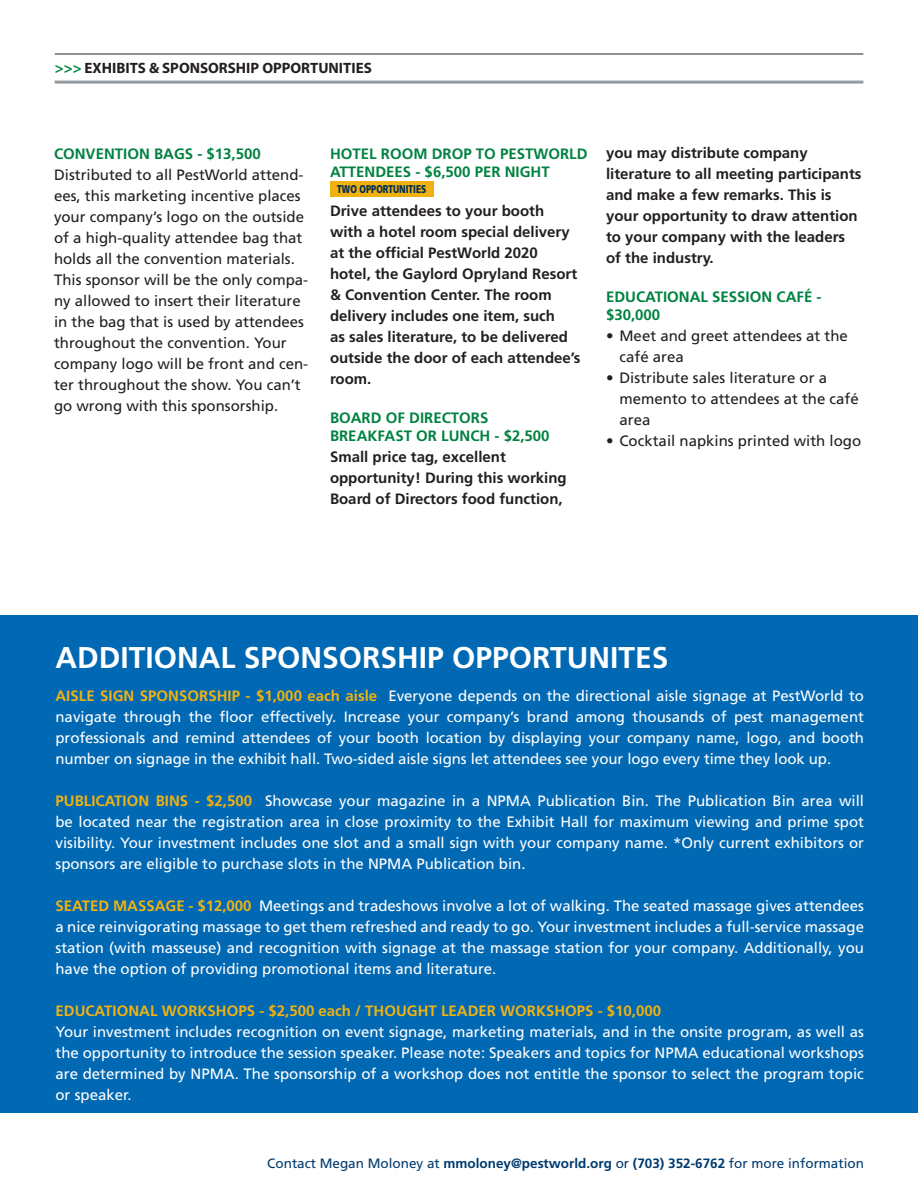
<style>
.page{position:relative;width:918px;height:1188px;background:#fff}
.page>*{position:absolute;margin:0;border:0;box-sizing:border-box;transform-origin:0 0}
.t1{font:700 30px "Frutiger";color:#fff}
.t2{font:15px/21px "Frutiger";color:#fff;text-align:justify}
.t3{font:15px/21px "Frutiger";color:#231f20}
.t4{font:700 15px/21px "Frutiger";color:#231f20}
.t5{font:700 15px/18px "Frutiger";color:#008240}
.t6{font:700 15px "Frutiger";color:#efb211}
.t7{font:700 15px "Myriad Pro";color:#231f20}
.t8{font:13.5px "Frutiger";color:#003b70}
.t9{font:900 11.25px "Frutiger";color:#002c55;scale:.75 1}
.s1{color:#008240}
.s2{font-weight:700;color:#efb211}
.s3{font-weight:700}
</style>
<div class="page">
<div style="left:0;top:616px;width:918px;height:497px;background:#0168b3"></div>
<div style="left:330px;top:181px;width:103px;height:16px;background:#efb211"></div>
<hr style="left:55px;top:54px;width:808px;height:1px;background:#231f20">
<hr style="left:55px;top:81px;width:808px;height:3px;background:#959ca1">
<p class="t7" style="left:55px;top:58px;width:319px"><span class="s1">&gt;&gt;&gt;</span> EXHIBITS &amp; SPONSORSHIP OPPORTUNITIES</p>
<p class="t5" style="left:54px;top:145px;width:208px">CONVENTION BAGS - $13,500</p>
<p class="t3" style="left:54px;top:164px;width:256px">Distributed to all PestWorld attend&shy;ees, this marketing incentive places your company’s logo on the outside of a high-quality attendee bag that holds all the convention materials.<br>This sponsor will be the only compa&shy;ny allowed to insert their literature in the bag that is used by attendees throughout the convention. Your company logo will be front and cen&shy;ter throughout the show. You can’t go wrong with this sponsorship.</p>
<p class="t5" style="left:330px;top:145px;width:259px">HOTEL ROOM DROP TO PESTWORLD<br>ATTENDEES - $6,500 PER NIGHT</p>
<p class="t9" style="left:337px;top:182px;width:120px">TWO OPPORTUNITIES</p>
<p class="t4" style="left:330px;top:200px;width:252px">Drive attendees to your booth<br>with a hotel room special delivery at the official PestWorld 2020 hotel, the Gaylord Opryland Resort &amp; Convention Center. The room delivery includes one item, such<br>as sales literature, to be delivered outside the door of each attendee’s room.</p>
<p class="t5" style="left:330px;top:409px;width:160px">BOARD OF DIRECTORS</p>
<p class="t5" style="left:330px;top:427px;width:221px">BREAKFAST OR LUNCH - $2,500</p>
<p class="t4" style="left:330px;top:446px;width:238px">Small price tag, excellent opportunity! During this working<br>Board of Directors food function,</p>
<p class="t4" style="left:606px;top:142px;width:257px">you may distribute company literature to all meeting participants and make a few remarks. This is your opportunity to draw attention to your company with the leaders of the industry.</p>
<p class="t5" style="left:606px;top:288px;width:217px">EDUCATIONAL SESSION CAFÉ - $30,000</p>
<p class="t3" style="left:620px;top:326px;width:230px;text-indent:-14px">• Meet and greet attendees at the café area</p>
<p class="t3" style="left:620px;top:368px;width:241px;text-indent:-14px">• Distribute sales literature or a memento to attendees at the café area</p>
<p class="t3" style="left:606px;top:431px;width:257px">• Cocktail napkins printed with logo</p>
<p class="t1" style="left:56px;top:639px;width:614px">ADDITIONAL SPONSORSHIP OPPORTUNITES</p>
<p class="t2" style="left:56px;top:685px;width:810px"><span class="s2">AISLE SIGN SPONSORSHIP - $1,000 each aisle</span> Everyone depends on the directional aisle signage at PestWorld to navigate through the floor effectively. Increase your company’s brand among thousands of pest management professionals and remind attendees of your booth location by displaying your company name, logo, and booth number on signage in the exhibit hall. Two-sided aisle signs let attendees see your logo every time they look up.</p>
<p class="t2" style="left:56px;top:790px;width:810px"><span class="s2">PUBLICATION BINS - $2,500</span> Showcase your magazine in a NPMA Publication Bin. The Publication Bin area will be located near the registration area in close proximity to the Exhibit Hall for maximum viewing and prime spot visibility. Your investment includes one slot and a small sign with your company name. *Only current exhibitors or sponsors are eligible to purchase slots in the NPMA Publication bin.</p>
<p class="t2" style="left:56px;top:895px;width:810px"><span class="s2">SEATED MASSAGE - $12,000</span> Meetings and tradeshows involve a lot of walking. The seated massage gives attendees a nice reinvigorating massage to get them refreshed and ready to go. Your investment includes a full-service massage station (with masseuse) and recognition with signage at the massage station for your company. Additionally, you have the option of providing promotional items and literature.</p>
<p class="t6" style="left:56px;top:1001px;width:607px">EDUCATIONAL WORKSHOPS - $2,500 each / THOUGHT LEADER WORKSHOPS - $10,000</p>
<p class="t2" style="left:56px;top:1021px;width:810px">Your investment includes recognition on event signage, marketing materials, and in the onsite program, as well as the opportunity to introduce the session speaker. Please note: Speakers and topics for NPMA educational workshops are determined by NPMA. The sponsorship of a workshop does not entitle the sponsor to select the program topic or speaker.</p>
<p class="t8" style="left:267px;top:1156px;width:598px">Contact Megan Moloney at <span class="s3">mmoloney@pestworld.org</span> or <span class="s3">(703) 352-6762</span> for more information</p>
</div>
